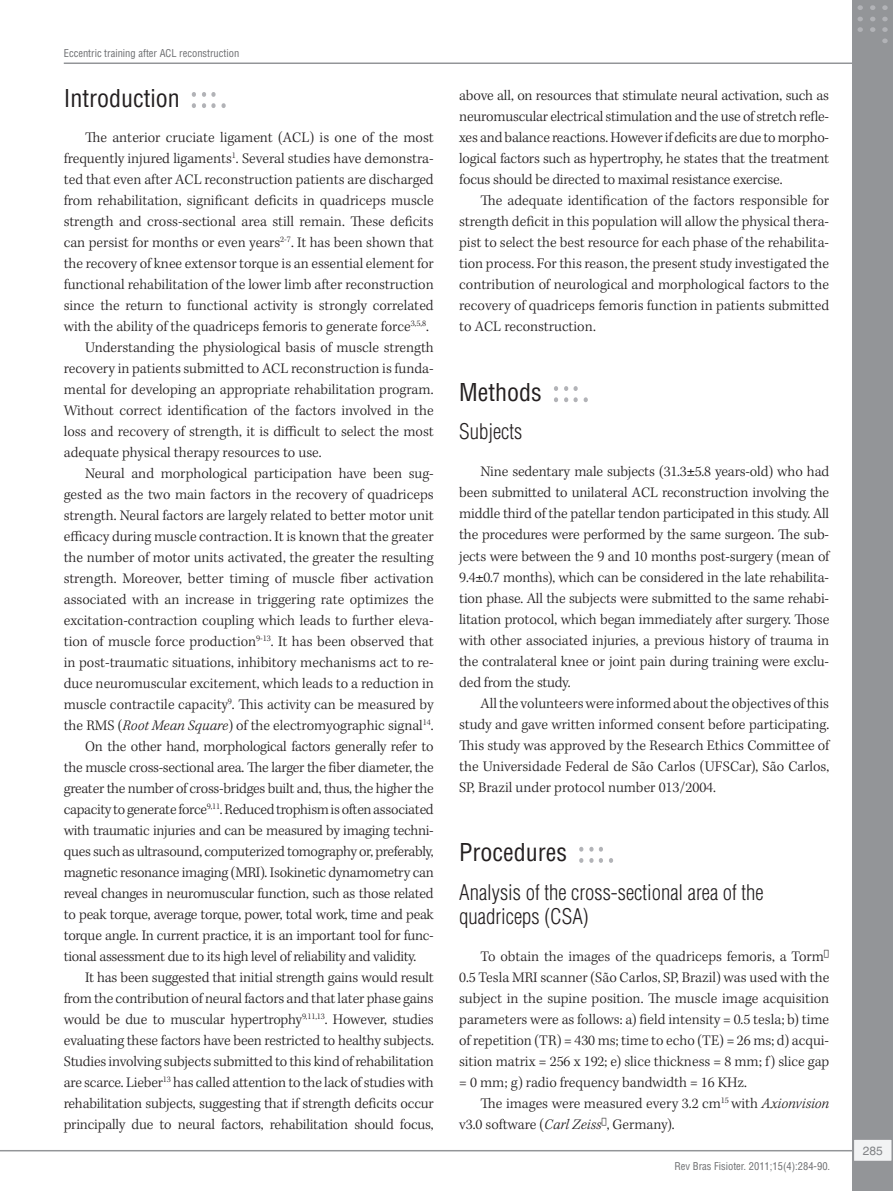
<style>
.page{position:relative;width:893px;height:1191px;background:#fff}
.page>*{position:absolute;margin:0;border:0;box-sizing:border-box;transform-origin:0 0}
.z04_0_Sub1{font:condensed 24px "Helvetica LT Std";color:#231f20}
.z04_1_Sub2{font:300 condensed 21px/24px "Helvetica LT Std";color:#231f20}
.z05_0_texto_txt{font:300 15px/21px "Kepler Std";color:#231f20;text-align:justify}
.t1{font:12px "Helvetica LT Std";color:#808285}
.z06_2_cabecalho{font:condensed 10.5px "Helvetica LT Std";color:#6c6d70}
.s1{font-style:italic}
</style>
<div class="page">
<svg style="left:202px;top:103px;width:24px;height:5px"></svg>
<svg style="left:192px;top:103px;width:4px;height:5px"></svg>
<svg style="left:202px;top:92px;width:14px;height:5px"></svg>
<svg style="left:192px;top:92px;width:4px;height:5px"></svg>
<svg style="left:584px;top:397px;width:4px;height:5px"></svg>
<svg style="left:564px;top:397px;width:14px;height:5px"></svg>
<svg style="left:554px;top:397px;width:4px;height:5px"></svg>
<svg style="left:564px;top:386px;width:14px;height:5px"></svg>
<svg style="left:554px;top:386px;width:4px;height:5px"></svg>
<svg style="left:609px;top:858px;width:4px;height:5px"></svg>
<svg style="left:589px;top:858px;width:14px;height:5px"></svg>
<svg style="left:579px;top:858px;width:4px;height:5px"></svg>
<svg style="left:589px;top:846px;width:14px;height:5px"></svg>
<svg style="left:579px;top:846px;width:4px;height:5px"></svg>
<hr style="left:0;top:1150px;width:879px;height:1px;background:#939598">
<hr style="left:64px;top:62px;width:810px;height:2px;background:#939598">
<div style="left:853px;top:0;width:40px;height:1191px;background:#939598"></div>
<div style="left:853px;top:1139px;width:39px;height:22px;background:#f2f3f4"></div>
<div style="left:853px;top:1138px;width:40px;height:24px;border:2px solid #939598"></div>
<svg style="left:857px;top:27px;width:6px;height:5px"></svg>
<svg style="left:857px;top:17px;width:6px;height:4px"></svg>
<svg style="left:857px;top:5px;width:6px;height:5px"></svg>
<svg style="left:870px;top:27px;width:5px;height:5px"></svg>
<svg style="left:870px;top:17px;width:5px;height:4px"></svg>
<svg style="left:870px;top:5px;width:5px;height:5px"></svg>
<svg style="left:882px;top:27px;width:6px;height:5px"></svg>
<svg style="left:882px;top:38px;width:6px;height:5px"></svg>
<svg style="left:882px;top:17px;width:6px;height:4px"></svg>
<svg style="left:882px;top:5px;width:6px;height:5px"></svg>
<p class="z06_2_cabecalho" style="left:64px;top:46px;width:177px">Eccentric training after ACL reconstruction</p>
<p class="z04_0_Sub1" style="left:64px;top:83px;width:117px">Introduction</p>
<p class="z05_0_texto_txt" style="left:64px;top:127px;width:371px;text-indent:21px">The anterior cruciate ligament (ACL) is one of the most frequently injured ligaments<sup>1</sup>. Several studies have demonstra&shy;ted that even after ACL reconstruction patients are discharged from rehabilitation, significant deficits in quadriceps muscle strength and cross-sectional area still remain. These deficits can persist for months or even years<sup>2-7</sup>. It has been shown that the recovery of knee extensor torque is an essential element for functional rehabilitation of the lower limb after reconstruction since the return to functional activity is strongly correlated with the ability of the quadriceps femoris to generate force<sup>3,5,8</sup>.</p>
<p class="z05_0_texto_txt" style="left:64px;top:337px;width:371px;text-indent:21px">Understanding the physiological basis of muscle strength recovery in patients submitted to ACL reconstruction is funda&shy;mental for developing an appropriate rehabilitation program.<br>Without correct identification of the factors involved in the loss and recovery of strength, it is difficult to select the most adequate physical therapy resources to use.</p>
<p class="z05_0_texto_txt" style="left:64px;top:463px;width:371px;text-indent:21px">Neural and morphological participation have been sug&shy;gested as the two main factors in the recovery of quadriceps strength. Neural factors are largely related to better motor unit efficacy during muscle contraction. It is known that the greater the number of motor units activated, the greater the resulting strength. Moreover, better timing of muscle fiber activation associated with an increase in triggering rate optimizes the excitation-contraction coupling which leads to further eleva&shy;tion of muscle force production<sup>9-13</sup>. It has been observed that in post-traumatic situations, inhibitory mechanisms act to re&shy;duce neuromuscular excitement, which leads to a reduction in muscle contractile capacity<sup>9</sup>. This activity can be measured by the RMS (<span class="s1">Root Mean Square</span>) of the electromyographic signal<sup>14</sup>.</p>
<p class="z05_0_texto_txt" style="left:64px;top:736px;width:371px;text-indent:21px">On the other hand, morphological factors generally refer to the muscle cross-sectional area. The larger the fiber diameter, the greater the number of cross-bridges built and, thus, the higher the capacity to generate force<sup>9,11</sup>. Reduced trophism is often associated with traumatic injuries and can be measured by imaging techni&shy;ques such as ultrasound, computerized tomography or, preferably, magnetic resonance imaging (MRI). Isokinetic dynamometry can reveal changes in neuromuscular function, such as those related to peak torque, average torque, power, total work, time and peak torque angle. In current practice, it is an important tool for func&shy;tional assessment due to its high level of reliability and validity.</p>
<p class="z05_0_texto_txt" style="left:64px;top:967px;width:371px;text-indent:21px">It has been suggested that initial strength gains would result from the contribution of neural factors and that later phase gains would be due to muscular hypertrophy<sup>9,11,13</sup>. However, studies evaluating these factors have been restricted to healthy subjects.<br>Studies involving subjects submitted to this kind of rehabilitation are scarce. Lieber<sup>13</sup> has called attention to the lack of studies with rehabilitation subjects, suggesting that if strength deficits occur principally due to neural factors, rehabilitation should focus,</p>
<p class="z05_0_texto_txt" style="left:459px;top:85px;width:371px">above all, on resources that stimulate neural activation, such as neuromuscular electrical stimulation and the use of stretch refle&shy;xes and balance reactions. However if deficits are due to morpho&shy;logical factors such as hypertrophy, he states that the treatment focus should be directed to maximal resistance exercise.</p>
<p class="z05_0_texto_txt" style="left:459px;top:190px;width:371px;text-indent:21px">The adequate identification of the factors responsible for strength deficit in this population will allow the physical thera&shy;pist to select the best resource for each phase of the rehabilita&shy;tion process. For this reason, the present study investigated the contribution of neurological and morphological factors to the recovery of quadriceps femoris function in patients submitted to ACL reconstruction.</p>
<p class="z04_0_Sub1" style="left:459px;top:377px;width:84px">Methods</p>
<p class="z04_1_Sub2" style="left:459px;top:419px;width:64px">Subjects</p>
<p class="z05_0_texto_txt" style="left:459px;top:462px;width:371px;text-indent:21px">Nine sedentary male subjects (31.3 5.8 years-old) who had been submitted to unilateral ACL reconstruction involving the middle third of the patellar tendon participated in this study. All the procedures were performed by the same surgeon. The sub&shy;jects were between the 9 and 10 months post-surgery (mean of 9.4 0.7 months), which can be considered in the late rehabilita&shy;tion phase. All the subjects were submitted to the same rehabi&shy;litation protocol, which began immediately after surgery. Those with other associated injuries, a previous history of trauma in the contralateral knee or joint pain during training were exclu&shy;ded from the study.</p>
<p class="z05_0_texto_txt" style="left:459px;top:693px;width:371px;text-indent:21px">All the volunteers were informed about the objectives of this study and gave written informed consent before participating.<br>This study was approved by the Research Ethics Committee of the Universidade Federal de São Carlos (UFSCar), São Carlos, SP, Brazil under protocol number 013/2004.</p>
<p class="z04_0_Sub1" style="left:459px;top:837px;width:109px">Procedures</p>
<p class="z04_1_Sub2" style="left:459px;top:880px;width:306px">Analysis of the cross-sectional area of the quadriceps (CSA)</p>
<p class="z05_0_texto_txt" style="left:459px;top:946px;width:372px;text-align:left;text-indent:21px">To obtain the images of the quadriceps femoris, a Torm 0.5 Tesla MRI scanner (São Carlos, SP, Brazil) was used with the subject in the supine position. The muscle image acquisition parameters were as follows: a) field intensity = 0.5 tesla; b) time of repetition (TR) = 430 ms; time to echo (TE) = 26 ms; d) acqui&shy;sition matrix = 256 x 192; e) slice thickness = 8 mm; f) slice gap = 0 mm; g) radio frequency bandwidth = 16 KHz.</p>
<p class="z05_0_texto_txt" style="left:459px;top:1093px;width:371px;text-indent:21px">The images were measured every 3.2 cm<sup>15</sup> with <span class="s1">Axionvision </span>v3.0 software (<span class="s1">Carl Zeiss</span> , Germany).</p>
<p class="z06_2_cabecalho" style="left:674px;top:1160px;width:157px">Rev Bras Fisioter. 2011;15(4):284-90.</p>
<p class="t1" style="left:863px;top:1143px;width:22px">285</p>
</div>
